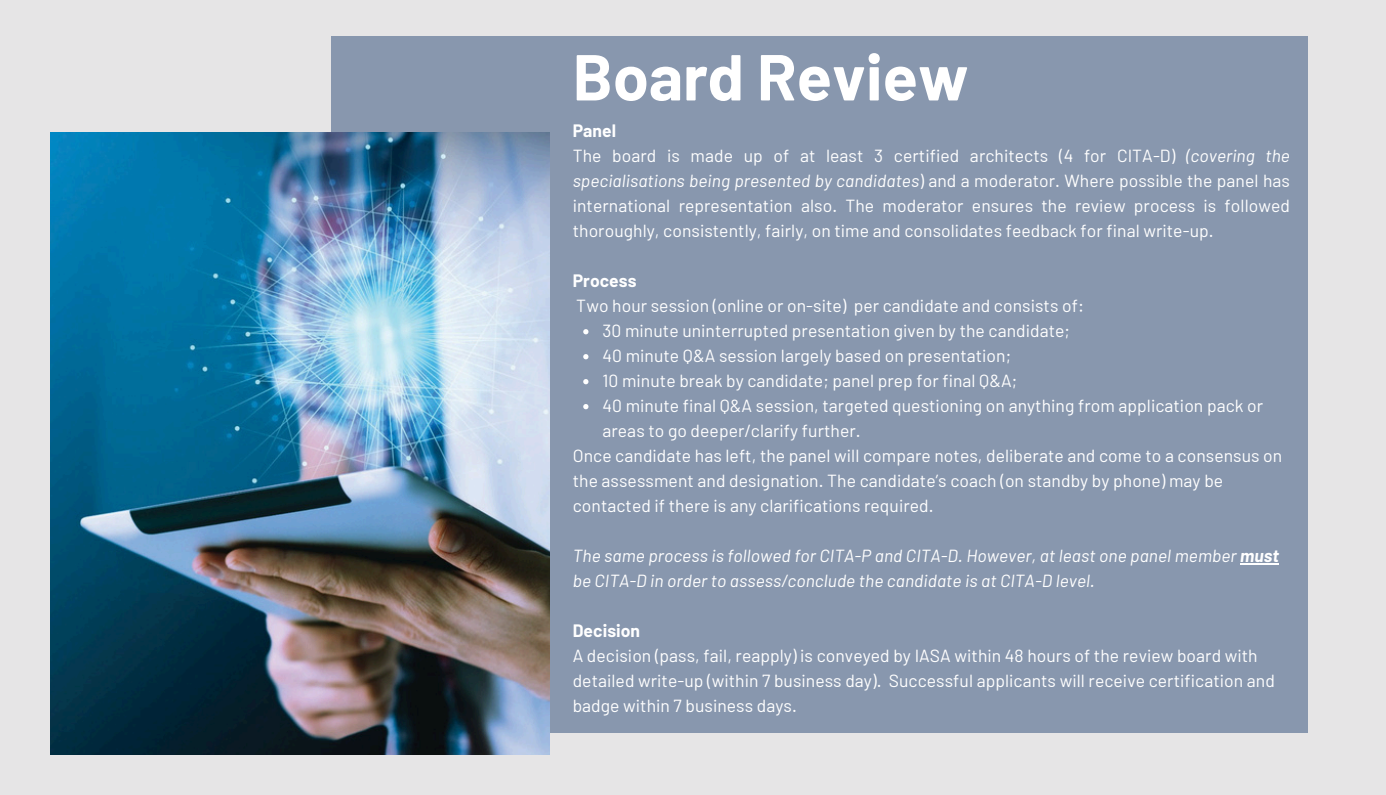
<style>
.page{position:relative;width:1386px;height:795px;background:#fff}
.page>*{position:absolute;margin:0;border:0;box-sizing:border-box;transform-origin:0 0}
.t1{font:700 64.75px "Barlow";color:#fff}
.t2{font:17.5px/24.8px "Barlow";letter-spacing:.005em;color:#fff}
.t3{font:italic 17.5px/25px "Barlow";letter-spacing:.005em;color:#fff}
.t4{font:700 17.5px "Barlow";letter-spacing:.005em;color:#fff}
.s1{font-style:italic}
.s2{font-weight:700}
</style>
<div class="page">
<div style="left:0;top:0;width:1386px;height:794px;background:#e6e5e6"></div>
<div style="left:331px;top:37px;width:977px;height:694px;background:#8897ae"></div>
<img style="left:51px;top:133px;width:499px;height:620px">
<svg style="left:583px;top:329px;width:5px;height:5px"></svg>
<svg style="left:583px;top:354px;width:5px;height:5px"></svg>
<svg style="left:583px;top:379px;width:5px;height:5px"></svg>
<svg style="left:583px;top:404px;width:5px;height:5px"></svg>
<hr style="left:1240px;top:562px;width:39px;height:2px;background:#fff">
<p class="t1" style="left:573px;top:36px;width:397px">Board Review</p>
<p class="t4" style="left:573px;top:120px;width:45px">Panel</p>
<p class="t2" style="left:573px;top:143px;width:719px;text-align:justify">The board is made up of at least 3 certified architects (4 for CITA-D) <span class="s1">(covering the specialisations being presented by candidates</span>) and a moderator. Where possible the panel has international representation also. The moderator ensures the review process is followed thoroughly, consistently, fairly, on time and consolidates feedback for final write-up.</p>
<p class="t4" style="left:573px;top:269px;width:65px">Process</p>
<p class="t2" style="left:576px;top:292px;width:509px">Two hour session (online or on-site) per candidate and consists of:</p>
<p class="t2" style="left:602px;top:317px;width:469px">30 minute uninterrupted presentation given by the candidate;</p>
<p class="t2" style="left:602px;top:342px;width:410px">40 minute Q&amp;A session largely based on presentation;</p>
<p class="t2" style="left:602px;top:367px;width:416px">10 minute break by candidate; panel prep for final Q&amp;A;</p>
<p class="t2" style="left:602px;top:392px;width:662px">40 minute final Q&amp;A session, targeted questioning on anything from application pack or areas to go deeper/clarify further.</p>
<p class="t2" style="left:573px;top:442px;width:711px">Once candidate has left, the panel will compare notes, deliberate and come to a consensus on the assessment and designation. The candidate’s coach (on standby by phone) may be contacted if there is any clarifications required.</p>
<p class="t3" style="left:573px;top:542px;width:708px">The same process is followed for CITA-P and CITA-D. However, at least one panel member <span class="s2">must </span>be CITA-D in order to assess/conclude the candidate is at CITA-D level.</p>
<p class="t4" style="left:573px;top:618px;width:69px">Decision</p>
<p class="t2" style="left:573px;top:641px;width:704px">A decision (pass, fail, reapply) is conveyed by IASA within 48 hours of the review board with detailed write-up (within 7 business day). Successful applicants will receive certification and badge within 7 business days.</p>
</div>
